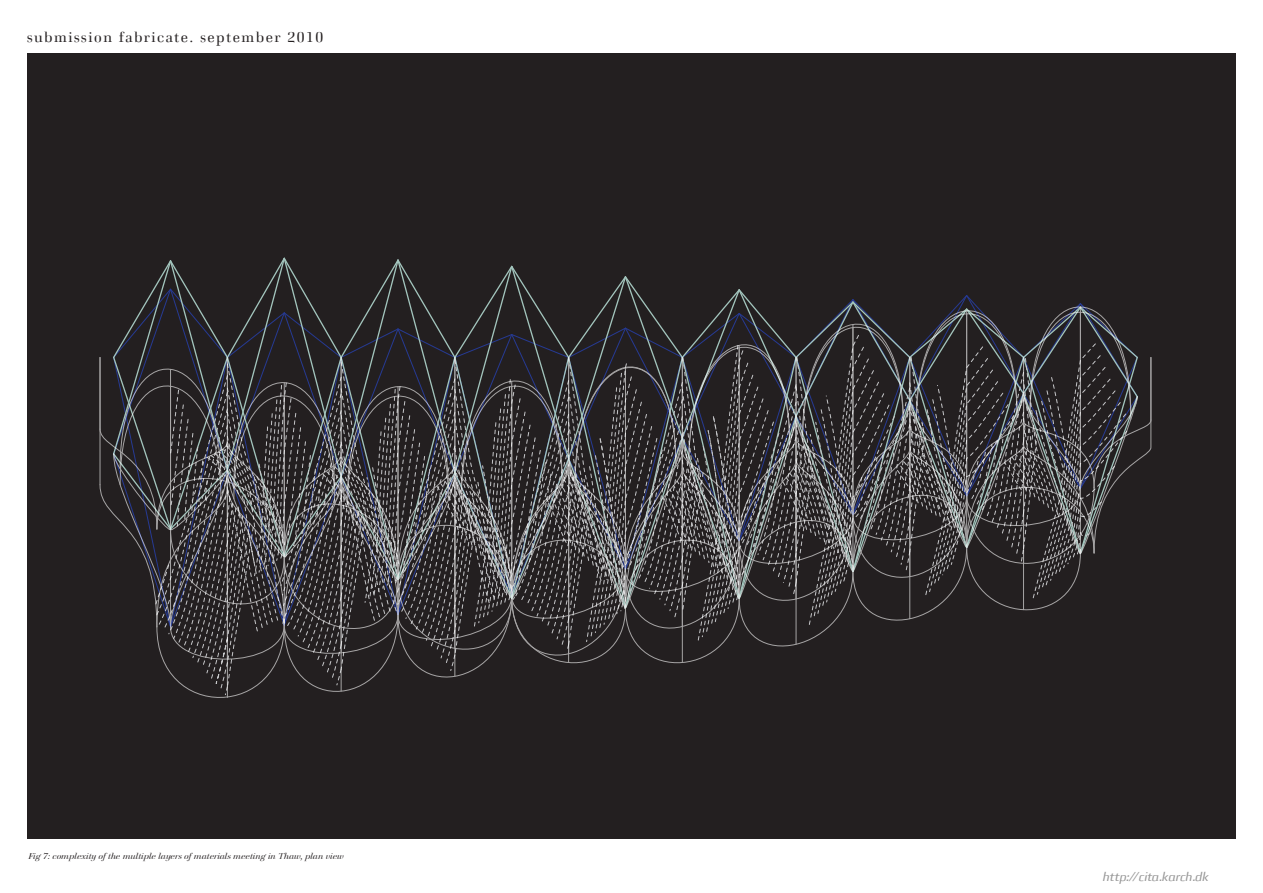
<style>
.page{position:relative;width:1263px;height:893px;background:#fff}
.page>*{position:absolute;margin:0;border:0;box-sizing:border-box;transform-origin:0 0}
.t1{font:15px "Arch Serif";letter-spacing:.1em;color:#231f20}
.t2{font:italic 13.5px "Arch Sans";color:#969696}
.t3{font:italic 9px "Arch Serif";color:#231f20}
</style>
<div class="page">
<div style="left:27px;top:54px;width:1208px;height:785px;background:#231f20"></div>
<svg style="left:100px;top:257px;width:1051px;height:508px;background:#322f32"></svg>
<hr style="left:1080px;top:312px;width:1px;height:241px;background:#fff">
<hr style="left:966px;top:314px;width:1px;height:233px;background:#fff">
<h1 class="t1" style="left:27px;top:29px;width:298px">submission fabricate. september 2010</h1>
<p class="t3" style="left:28px;top:851px;width:317px">Fig 7: complexity of the multiple layers of materials meeting in Thaw, plan view</p>
<h2 class="t2" style="left:1103px;top:869px;width:107px">http://cita.karch.dk</h2>
</div>
